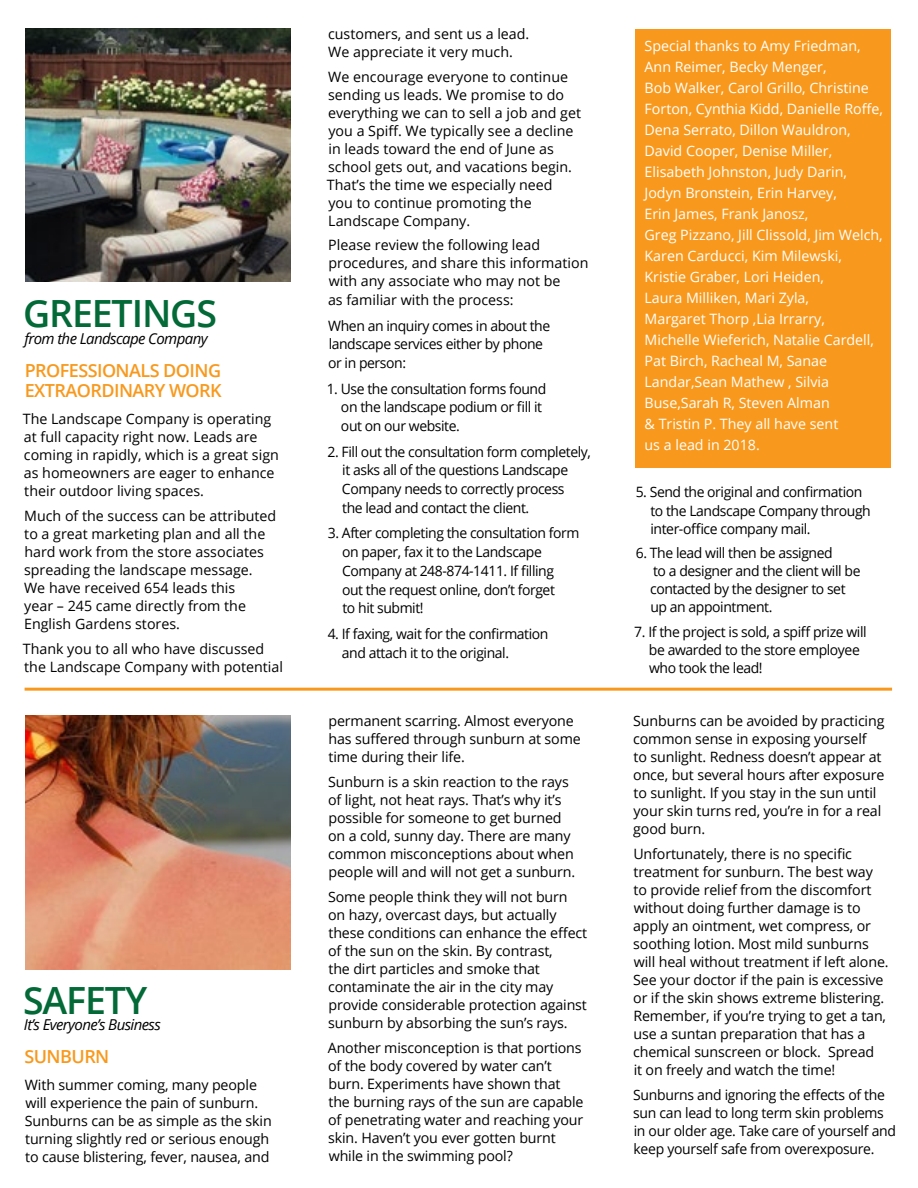
<style>
.page{position:relative;width:918px;height:1188px;background:#fff}
.page>*{position:absolute;margin:0;border:0;box-sizing:border-box;transform-origin:0 0}
.t1{font:600 37.5px "Open Sans";color:#026937}
.t2{font:600 18px/19.5px "Open Sans";letter-spacing:-.03em;color:#f8991d}
.t3{font:italic 15px "Open Sans";letter-spacing:-.04em;color:#000}
.t4{font:14.25px/18px "Open Sans";letter-spacing:-.01em;color:#000}
.t5{font:14.25px/18.8px "Open Sans";letter-spacing:-.03em;color:#000}
.t6{font:14.25px/21px "Open Sans";color:#fff}
</style>
<div class="page">
<img style="left:26px;top:28px;width:265px;height:254px">
<img style="left:26px;top:716px;width:265px;height:253px">
<div style="left:635px;top:30px;width:256px;height:438px;background:#f8991d"></div>
<hr style="left:25px;top:688px;width:867px;height:3px;background:#f8991d">
<h1 class="t1" style="left:23px;top:288px;width:23px">GREETINGS</h1>
<p class="t3" style="left:24px;top:328px;width:185px">from the Landscape Company</p>
<p class="t2" style="left:25px;top:361px;width:199px">PROFESSIONALS DOING<br>EXTRAORDINARY WORK</p>
<p class="t4" style="left:23px;top:410px;width:258px">The Landscape Company is operating at full capacity right now. Leads are coming in rapidly, which is a great sign as homeowners are eager to enhance their outdoor living spaces.</p>
<p class="t4" style="left:24px;top:507px;width:254px">Much of the success can be attributed to a great marketing plan and all the hard work from the store associates spreading the landscape message.<br>We have received 654 leads this<br>year – 245 came directly from the<br>English Gardens stores.</p>
<p class="t4" style="left:23px;top:639px;width:262px">Thank you to all who have discussed the Landscape Company with potential</p>
<h1 class="t1" style="left:23px;top:975px;width:83px">SAFETY</h1>
<p class="t3" style="left:24px;top:1015px;width:138px">It’s Everyone’s Business</p>
<p class="t2" style="left:24px;top:1046px;width:72px">SUNBURN</p>
<p class="t4" style="left:25px;top:1075px;width:248px">With summer coming, many people will experience the pain of sunburn.<br>Sunburns can be as simple as the skin turning slightly red or serious enough to cause blistering, fever, nausea, and</p>
<p class="t4" style="left:328px;top:24px;width:203px">customers, and sent us a lead.<br>We appreciate it very much.</p>
<p class="t4" style="left:327px;top:67px;width:256px">We encourage everyone to continue sending us leads. We promise to do everything we can to sell a job and get you a Spiff. We typically see a decline in leads toward the end of June as school gets out, and vacations begin.<br>That’s the time we especially need<br>you to continue promoting the<br>Landscape Company.</p>
<p class="t4" style="left:328px;top:236px;width:262px">Please review the following lead procedures, and share this information with any associate who may not be<br>as familiar with the process:</p>
<p class="t5" style="left:328px;top:316px;width:224px">When an inquiry comes in about the landscape services either by phone or in person:</p>
<p class="t5" style="left:341px;top:379px;width:207px;text-indent:-14px">1. Use the consultation forms found on the landscape podium or fill it out on our website.</p>
<p class="t5" style="left:342px;top:442px;width:250px;text-indent:-14px">2. Fill out the consultation form completely, it asks all of the questions Landscape Company needs to correctly process<br>the lead and contact the client.</p>
<p class="t5" style="left:342px;top:524px;width:239px;text-indent:-14px">3. After completing the consultation form on paper, fax it to the Landscape<br>Company at 248-874-1411. If filling<br>out the request online, don’t forget<br>to hit submit!</p>
<p class="t5" style="left:342px;top:624px;width:208px;text-indent:-14px">4. If faxing, wait for the confirmation and attach it to the original.</p>
<p class="t4" style="left:328px;top:712px;width:254px">permanent scarring. Almost everyone has suffered through sunburn at some time during their life.</p>
<p class="t4" style="left:328px;top:773px;width:249px">Sunburn is a skin reaction to the rays of light, not heat rays. That’s why it’s possible for someone to get burned on a cold, sunny day. There are many common misconceptions about when people will and will not get a sunburn.</p>
<p class="t4" style="left:328px;top:887px;width:261px">Some people think they will not burn on hazy, overcast days, but actually these conditions can enhance the effect of the sun on the skin. By contrast,<br>the dirt particles and smoke that contaminate the air in the city may provide considerable protection against sunburn by absorbing the sun’s rays.</p>
<p class="t4" style="left:328px;top:1038px;width:257px">Another misconception is that portions of the body covered by water can’t burn. Experiments have shown that the burning rays of the sun are capable of penetrating water and reaching your skin. Haven’t you ever gotten burnt while in the swimming pool?</p>
<p class="t6" style="left:645px;top:35px;width:240px">Special thanks to Amy Friedman,<br>Ann Reimer, Becky Menger,<br>Bob Walker, Carol Grillo, Christine<br>Forton, Cynthia Kidd, Danielle Roffe,<br>Dena Serrato, Dillon Wauldron,<br>David Cooper, Denise Miller,<br>Elisabeth Johnston, Judy Darin,<br>Jodyn Bronstein, Erin Harvey,<br>Erin James, Frank Janosz,<br>Greg Pizzano, Jill Clissold, Jim Welch,<br>Karen Carducci, Kim Milewski,<br>Kristie Graber, Lori Heiden,<br>Laura Milliken, Mari Zyla,<br>Margaret Thorp ,Lia Irrarry,<br>Michelle Wieferich, Natalie Cardell,<br>Pat Birch, Racheal M, Sanae<br>Landar,Sean Mathew , Silvia<br>Buse,Sarah R, Steven Alman<br>&amp; Tristin P. They all have sent<br>us a lead in 2018.</p>
<p class="t5" style="left:650px;top:482px;width:222px;line-height:18.3px;text-indent:-15px">5. Send the original and confirmation to the Landscape Company through inter-office company mail.</p>
<p class="t5" style="left:650px;top:544px;width:212px;line-height:18px;text-indent:-14px">6. The lead will then be assigned<br>to a designer and the client will be contacted by the designer to set up an appointment.</p>
<p class="t5" style="left:649px;top:623px;width:219px;line-height:18px;text-indent:-15px">7. If the project is sold, a spiff prize will be awarded to the store employee who took the lead!</p>
<p class="t4" style="left:633px;top:712px;width:253px">Sunburns can be avoided by practicing common sense in exposing yourself<br>to sunlight. Redness doesn’t appear at once, but several hours after exposure to sunlight. If you stay in the sun until your skin turns red, you’re in for a real good burn.</p>
<p class="t4" style="left:633px;top:845px;width:257px">Unfortunately, there is no specific treatment for sunburn. The best way to provide relief from the discomfort without doing further damage is to apply an ointment, wet compress, or soothing lotion. Most mild sunburns will heal without treatment if left alone.<br>See your doctor if the pain is excessive or if the skin shows extreme blistering.<br>Remember, if you’re trying to get a tan, use a suntan preparation that has a chemical sunscreen or block. Spread<br>it on freely and watch the time!</p>
<p class="t4" style="left:633px;top:1085px;width:264px">Sunburns and ignoring the effects of the sun can lead to long term skin problems in our older age. Take care of yourself and keep yourself safe from overexposure.</p>
</div>
